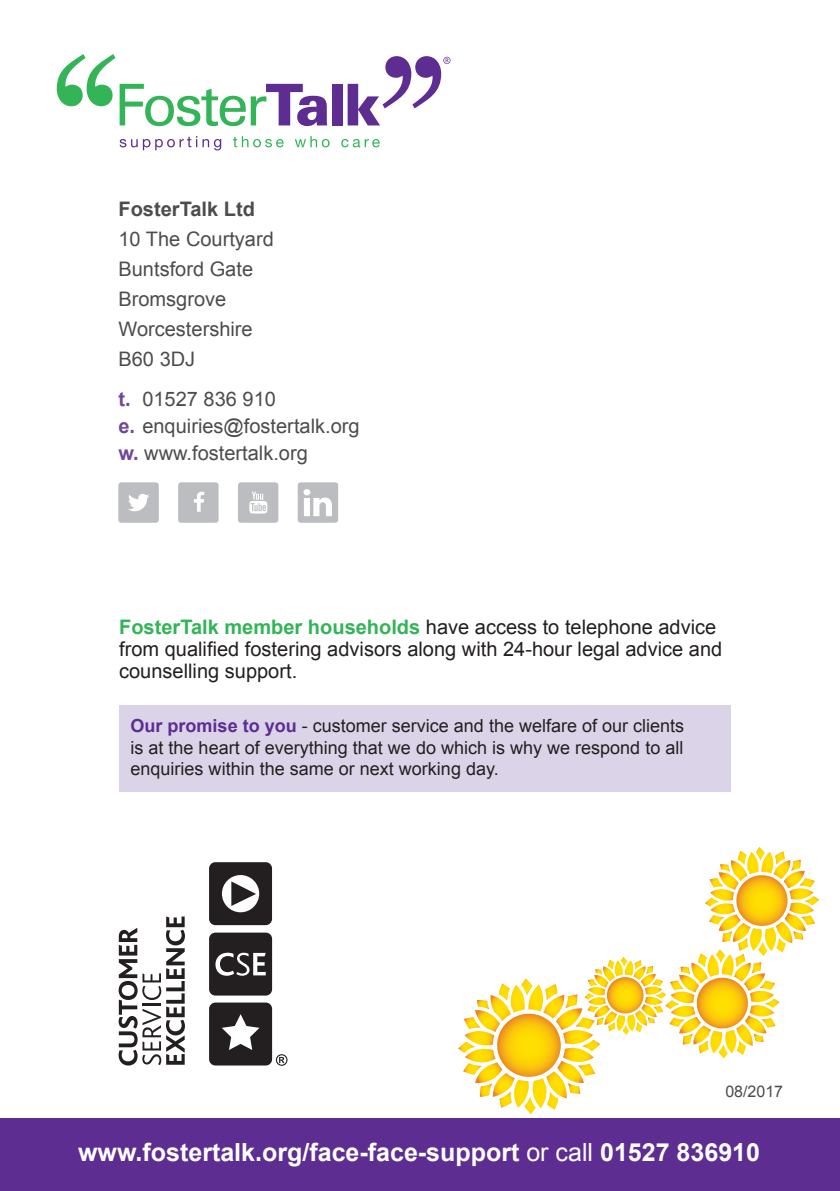
<style>
.page{position:relative;width:840px;height:1191px;background:#fff}
.page>*{position:absolute;margin:0;border:0;box-sizing:border-box;transform-origin:0 0}
.t1{font:700 25px "Arial";color:#fff}
.t2{font:20px/22px "Arial";color:#231f20}
.t3{font:20px/30px "Arial";color:#4b4c4d}
.t4{font:700 20px "Arial";color:#4b4c4d}
.t5{font:18px/21.6px "Arial";color:#231f20;text-align:justify}
.t6{font:16px "Arial";color:#4b4c4d}
.s1{font-weight:700;color:#70479c}
.s2{font-weight:700;color:#32b457}
.s3{font-weight:700;color:#5d2d91}
.s4{font-weight:400}
</style>
<div class="page">
<svg style="left:458px;top:847px;width:360px;height:267px"></svg>
<svg style="left:118px;top:916px;width:67px;height:149px"></svg>
<svg style="left:209px;top:862px;width:63px;height:63px"></svg>
<svg style="left:209px;top:932px;width:63px;height:63px;background:#3f3c3d"></svg>
<svg style="left:209px;top:1002px;width:78px;height:63px"></svg>
<div style="left:119px;top:705px;width:610px;height:87px;background:#dbd4e9"></div>
<div style="left:0;top:1119px;width:839px;height:72px;background:#5d2d91"></div>
<div style="left:331px;top:84px;width:11px;height:41px;background:#5d2d91"></div>
<svg style="left:57px;top:54px;width:270px;height:72px"></svg>
<svg style="left:347px;top:56px;width:103px;height:69px"></svg>
<svg style="left:119px;top:136px;width:102px;height:14px"></svg>
<svg style="left:233px;top:136px;width:50px;height:11px"></svg>
<svg style="left:294px;top:136px;width:35px;height:11px"></svg>
<svg style="left:341px;top:139px;width:38px;height:8px"></svg>
<div style="left:238px;top:482px;width:40px;height:41px;background:#bcbdc0;border-radius:3px"></div>
<svg style="left:249px;top:491px;width:18px;height:22px"></svg>
<div style="left:178px;top:482px;width:40px;height:41px;background:#bcbdc0;border-radius:3px"></div>
<svg style="left:194px;top:492px;width:10px;height:20px"></svg>
<div style="left:118px;top:482px;width:41px;height:41px;background:#bcbdc0;border-radius:3px"></div>
<svg style="left:128px;top:494px;width:21px;height:17px"></svg>
<div style="left:297px;top:482px;width:41px;height:41px;background:#bcbdc0;border-radius:3px"></div>
<svg style="left:303px;top:489px;width:29px;height:27px"></svg>
<p class="t4" style="left:118px;top:198px;width:138px">FosterTalk Ltd</p>
<p class="t3" style="left:118px;top:224px;width:157px">10 The Courtyard<br>Buntsford Gate<br>Bromsgrove<br>Worcestershire<br>B60 3DJ</p>
<p class="t3" style="left:118px;top:386px;width:243px;line-height:26.8px"><span class="s1">t.</span> 01527 836 910<br><span class="s1">e.</span> enquiries@fostertalk.org <span class="s1">w.</span> www.fostertalk.org</p>
<p class="t2" style="left:119px;top:615px;width:604px"><span class="s2">FosterTalk member households</span> have access to telephone advice from qualified fostering advisors along with 24-hour legal advice and counselling support.</p>
<p class="t5" style="left:130px;top:715px;width:555px"><span class="s3">Our promise to you</span> - customer service and the welfare of our clients is at the heart of everything that we do which is why we respond to all enquiries within the same or next working day.</p>
<p class="t6" style="left:725px;top:1080px;width:59px">08/2017</p>
<h1 class="t1" style="left:78px;top:1138px;width:683px">www.fostertalk.org/face-face-support <span class="s4">or call</span> 01527 836910</h1>
</div>
